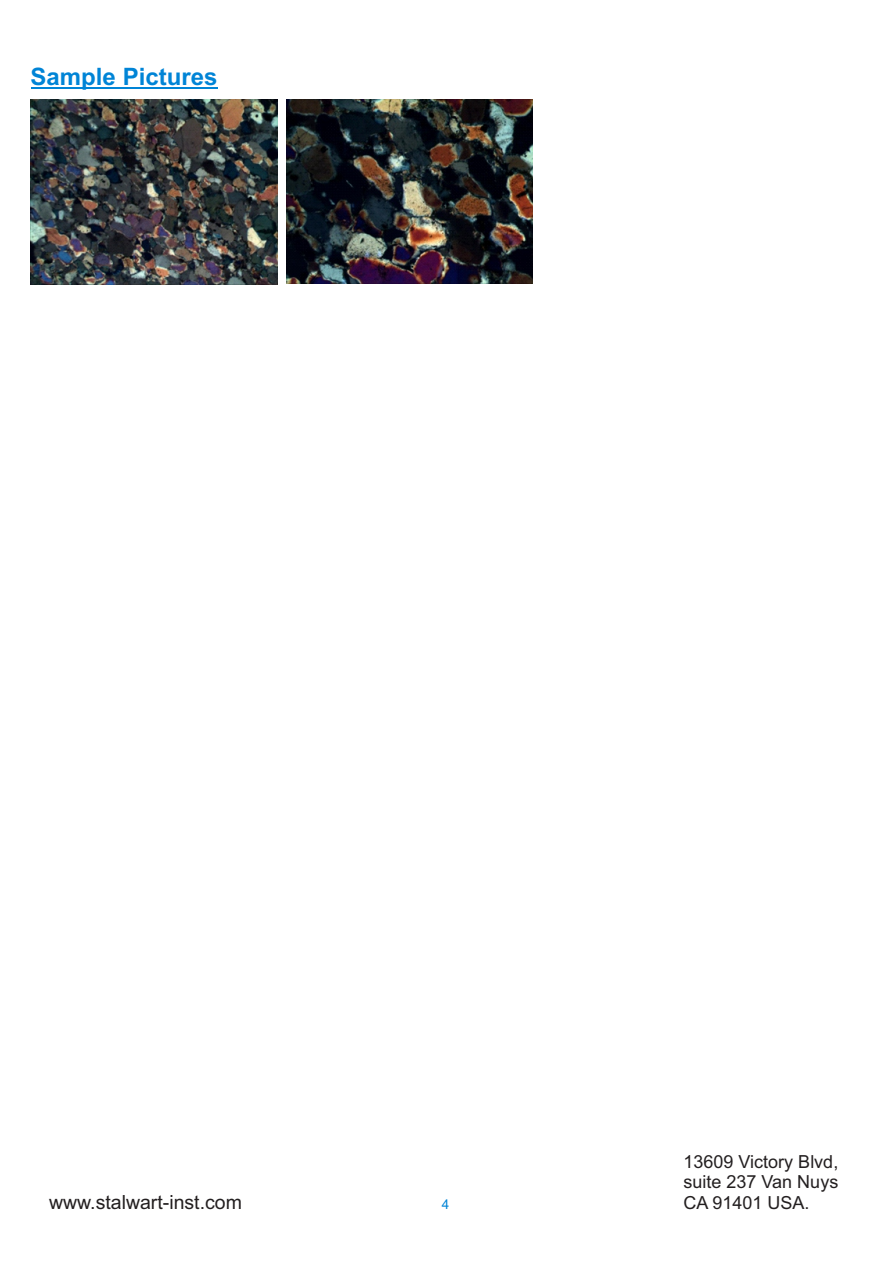
<style>
.page{position:relative;width:893px;height:1263px;background:#fff}
.page>*{position:absolute;margin:0;border:0;box-sizing:border-box;transform-origin:0 0}
.t1{font:700 24px "Arial";color:#0084d6}
.t2{font:19.5px "Arial";color:#231f20}
.t3{font:18px/20.1px "Arial";color:#231f20;text-align:justify}
.t4{font:13.5px "Arial";color:#0084d6}
</style>
<div class="page">
<hr style="left:31px;top:88px;width:186px;height:1px;background:#0084d6">
<img style="left:31px;top:99px;width:247px;height:186px">
<img style="left:286px;top:99px;width:247px;height:185px">
<h1 class="t1" style="left:31px;top:68px;width:188px">Sample Pictures</h1>
<p class="t2" style="left:49px;top:1194px;width:194px">www.stalwart-inst.com</p>
<p class="t4" style="left:442px;top:1199px;width:9px">4</p>
<p class="t3" style="left:684px;top:1153px;width:156px">13609 Victory Blvd, suite 237 Van Nuys CA 91401 USA.</p>
</div>
